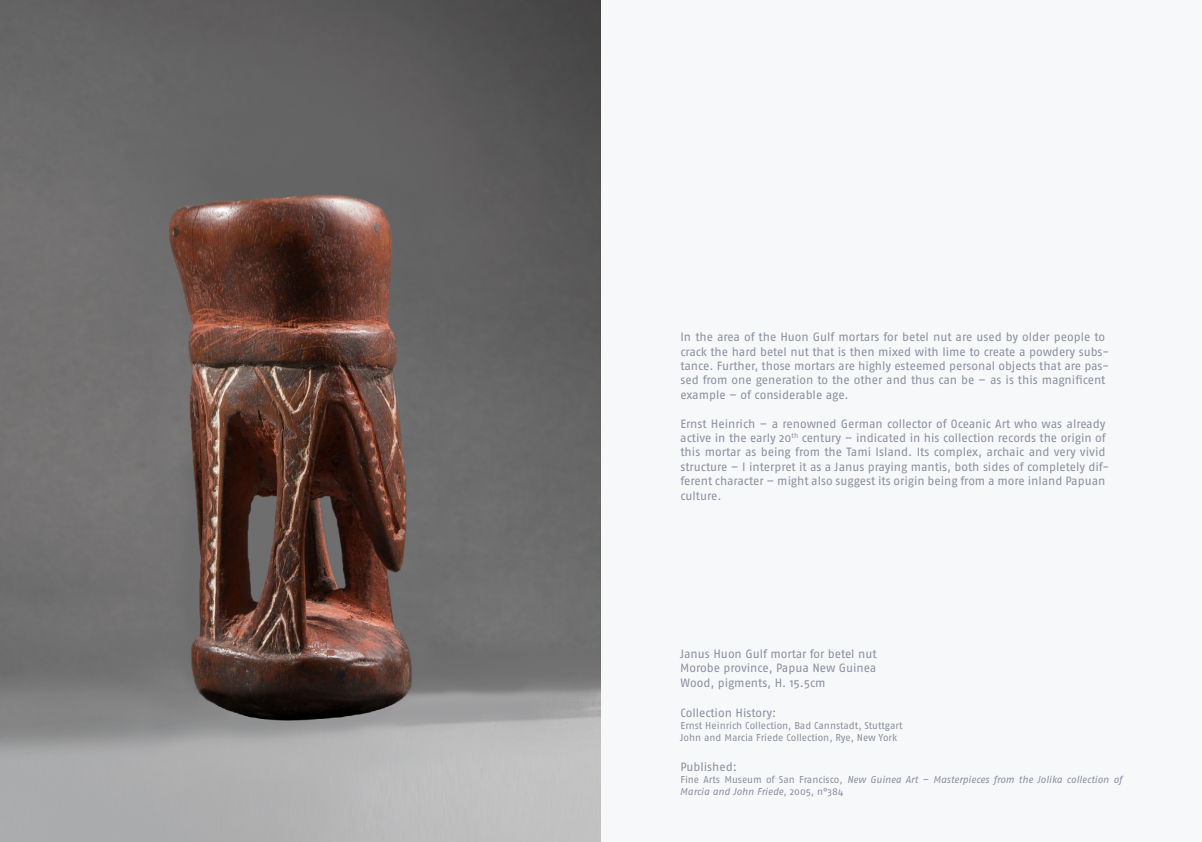
<style>
.page{position:relative;width:1202px;height:842px;background:#f6f8f9}
.page>*{position:absolute;margin:0;border:0;box-sizing:border-box;transform-origin:0 0}
.t1{font:12px/14.4px "Fago OT";color:#8d90a0}
.t2{font:italic 10px/12px "Fago OT";letter-spacing:-.005em;color:#8d90a0}
.t3{font:10px/12px "Fago OT";color:#8d90a0}
.s1{font-style:normal}
</style>
<div class="page">
<img style="left:0;top:0;width:601px;height:842px">
<p class="t1" style="left:680px;top:330px;width:430px">In the area of the Huon Gulf mortars for betel nut are used by older people to crack the hard betel nut that is then mixed with lime to create a powdery subs&shy;tance. Further, those mortars are highly esteemed personal objects that are pas&shy;sed from one generation to the other and thus can be – as is this magnificent example – of considerable age.</p>
<p class="t1" style="left:680px;top:416px;width:430px">Ernst Heinrich – a renowned German collector of Oceanic Art who was already active in the early 20<sup>th</sup> century – indicated in his collection records the origin of this mortar as being from the Tami Island. Its complex, archaic and very vivid structure – I interpret it as a Janus praying mantis, both sides of completely dif&shy;ferent character – might also suggest its origin being from a more inland Papuan culture.</p>
<p class="t1" style="left:680px;top:647px;width:198px;text-align:justify">Janus Huon Gulf mortar for betel nut Morobe province, Papua New Guinea Wood, pigments, H. 15.5cm</p>
<p class="t1" style="left:680px;top:705px;width:97px">Collection History:</p>
<p class="t3" style="left:680px;top:719px;width:224px">Ernst Heinrich Collection, Bad Cannstadt, Stuttgart<br>John and Marcia Friede Collection, Rye, New York</p>
<p class="t1" style="left:680px;top:759px;width:58px">Published:</p>
<p class="t2" style="left:680px;top:773px;width:444px"><span class="s1">Fine Arts Museum of San Francisco,</span> New Guinea Art – Masterpieces from the Jolika collection of<br>Marcia and John Friede<span class="s1">, 2005, n°384</span></p>
</div>
